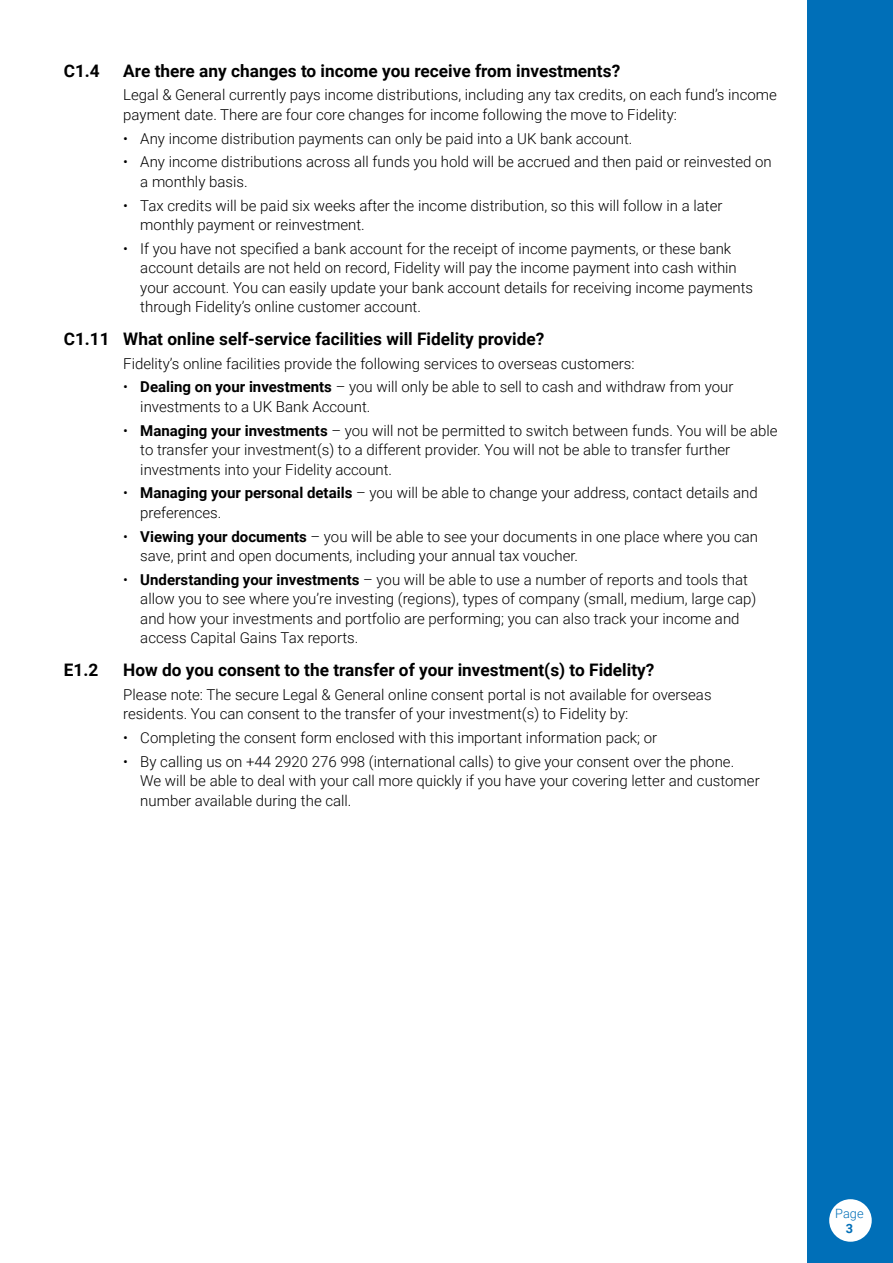
<style>
.page{position:relative;width:893px;height:1263px;background:#fff}
.page>*{position:absolute;margin:0;border:0;box-sizing:border-box;transform-origin:0 0}
.t1{font:700 17.25px "Roboto";color:#000}
.t2{font:300 15px/19.5px "Roboto";color:#000}
.t3{font:300 12.75px/15.3px "Roboto";color:#006fb8;text-align:center}
.s1{font-weight:700}
</style>
<div class="page">
<div style="left:808px;top:0;width:85px;height:1263px;background:#006fb8"></div>
<div style="left:829px;top:1199px;width:43px;height:43px;background:#fff;border-radius:50%"></div>
<p class="t1" style="left:64px;top:59px;width:38px">C1.4</p>
<p class="t1" style="left:123px;top:59px;width:498px">Are there any changes to income you receive from investments?</p>
<p class="t2" style="left:123px;top:85px;width:655px">Legal &amp; General currently pays income distributions, including any tax credits, on each fund’s income payment date. There are four core changes for income following the move to Fidelity:</p>
<p class="t2" style="left:123px;top:128px;width:511px">• Any income distribution payments can only be paid into a UK bank account.</p>
<p class="t2" style="left:140px;top:152px;width:633px;text-indent:-17px">• Any income distributions across all funds you hold will be accrued and then paid or reinvested on a monthly basis.</p>
<p class="t2" style="left:140px;top:195px;width:584px;text-indent:-17px">• Tax credits will be paid six weeks after the income distribution, so this will follow in a later monthly payment or reinvestment.</p>
<p class="t2" style="left:140px;top:238px;width:614px;text-indent:-17px">• If you have not specified a bank account for the receipt of income payments, or these bank account details are not held on record, Fidelity will pay the income payment into cash within your account. You can easily update your bank account details for receiving income payments through Fidelity’s online customer account.</p>
<p class="t1" style="left:64px;top:327px;width:482px">C1.11 What online self-service facilities will Fidelity provide?</p>
<p class="t2" style="left:123px;top:353px;width:513px">Fidelity’s online facilities provide the following services to overseas customers:</p>
<p class="t2" style="left:140px;top:377px;width:595px;text-indent:-17px">• <span class="s1">Dealing on your investments</span> – you will only be able to sell to cash and withdraw from your investments to a UK Bank Account.</p>
<p class="t2" style="left:140px;top:420px;width:639px;text-indent:-17px">• <span class="s1">Managing your investments</span> – you will not be permitted to switch between funds. You will be able to transfer your investment(s) to a different provider. You will not be able to transfer further investments into your Fidelity account.</p>
<p class="t2" style="left:140px;top:483px;width:619px;text-indent:-17px">• <span class="s1">Managing your personal details</span> – you will be able to change your address, contact details and preferences.</p>
<p class="t2" style="left:140px;top:526px;width:619px;text-indent:-17px">• <span class="s1">Viewing your documents</span> – you will be able to see your documents in one place where you can save, print and open documents, including your annual tax voucher.</p>
<p class="t2" style="left:140px;top:569px;width:618px;text-indent:-17px">• <span class="s1">Understanding your investments</span> – you will be able to use a number of reports and tools that allow you to see where you’re investing (regions), types of company (small, medium, large cap) and how your investments and portfolio are performing; you can also track your income and access Capital Gains Tax reports.</p>
<p class="t1" style="left:64px;top:658px;width:36px">E1.2</p>
<p class="t1" style="left:123px;top:658px;width:533px">How do you consent to the transfer of your investment(s) to Fidelity?</p>
<p class="t2" style="left:123px;top:684px;width:590px">Please note: The secure Legal &amp; General online consent portal is not available for overseas residents. You can consent to the transfer of your investment(s) to Fidelity by:</p>
<p class="t2" style="left:123px;top:727px;width:535px">• Completing the consent form enclosed with this important information pack; or</p>
<p class="t2" style="left:140px;top:751px;width:621px;text-indent:-17px">• By calling us on +44 2920 276 998 (international calls) to give your consent over the phone.<br>We will be able to deal with your call more quickly if you have your covering letter and customer number available during the call.</p>
<p class="t3" style="left:835px;top:1205px;width:30px">Page<br><span class="s1">3</span></p>
</div>
